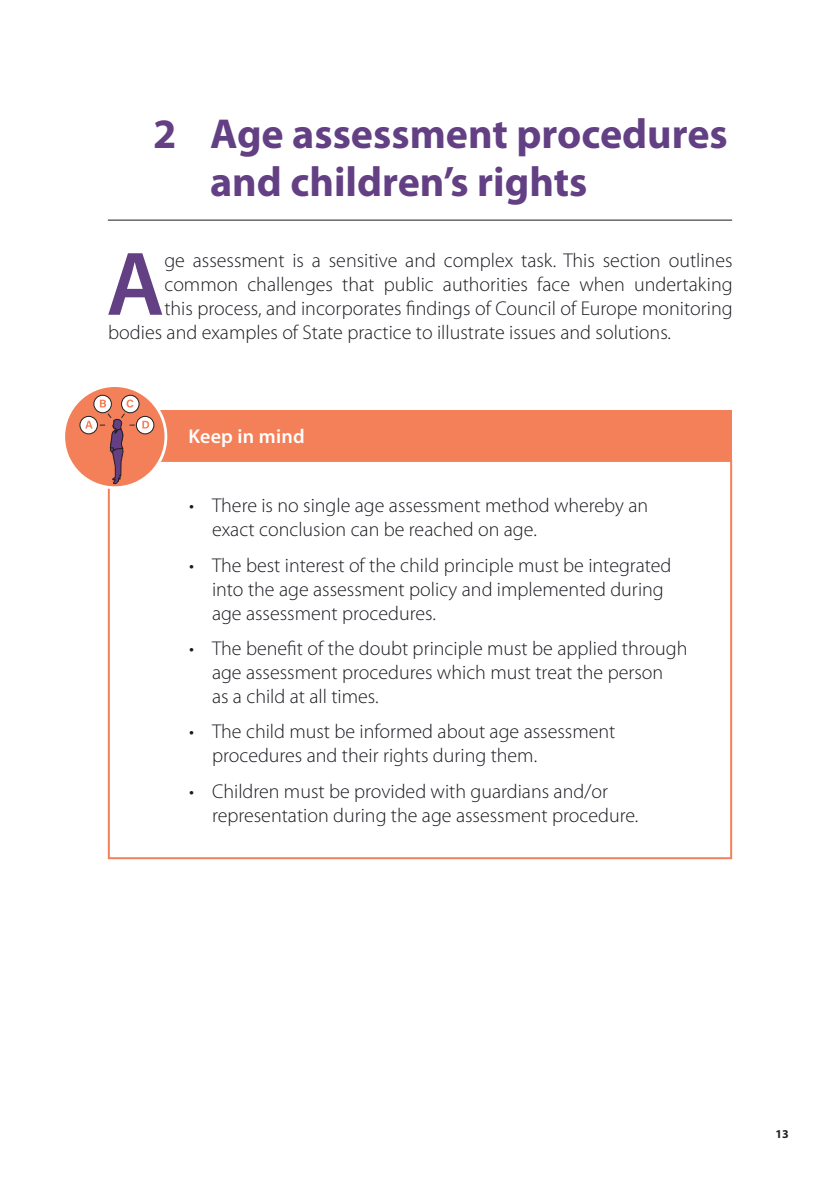
<style>
.page{position:relative;width:840px;height:1191px;background:#fff}
.page>*{position:absolute;margin:0;border:0;box-sizing:border-box;transform-origin:0 0}
.t1{font:600 91.2px "Myriad Pro";color:#633f84}
.t2{font:700 42px/48px "Myriad Pro";color:#633f84}
.t3{font:300 20px/24px "Myriad Pro";color:#1b1c22}
.t4{font:600 20px "Myriad Pro";letter-spacing:.01em;color:#fff}
.t5{font:700 12px "Myriad Pro";color:#231f20}
</style>
<div class="page">
<hr style="left:108px;top:220px;width:623px;height:1px;background:#1b1c22">
<div style="left:108px;top:410px;width:623px;height:50px;background:#f48059"></div>
<div style="left:108px;top:460px;width:623px;height:399px;border:2px solid #f48059"></div>
<div style="left:64px;top:385px;width:102px;height:103px;background:#f48059;border-radius:50%"></div>
<div style="left:62px;top:384px;width:105px;height:105px;border:3px solid #fff;border-radius:50%"></div>
<svg style="left:80px;top:416px;width:17px;height:18px"></svg>
<div style="left:79px;top:416px;width:19px;height:18px;border:1px solid #231f20;border-radius:50%"></div>
<svg style="left:136px;top:416px;width:18px;height:18px"></svg>
<div style="left:136px;top:416px;width:18px;height:18px;border:1px solid #231f20;border-radius:50%"></div>
<svg style="left:94px;top:395px;width:17px;height:18px"></svg>
<div style="left:93px;top:395px;width:19px;height:18px;border:1px solid #231f20;border-radius:50%"></div>
<svg style="left:85px;top:421px;width:8px;height:7px"></svg>
<svg style="left:99px;top:394px;width:50px;height:91px"></svg>
<h2 class="t2" style="left:210px;top:108px;width:519px;text-indent:-57px">2 Age assessment procedures and children’s rights</h2>
<h1 class="t1" style="left:106px;top:226px;width:60px">A</h1>
<p class="t3" style="left:164px;top:248px;width:569px">ge assessment is a sensitive and complex task. This section outlines</p>
<p class="t3" style="left:164px;top:272px;width:569px">common challenges that public authorities face when undertaking</p>
<p class="t3" style="left:164px;top:296px;width:569px">this process, and incorporates findings of Council of Europe monitoring</p>
<p class="t3" style="left:108px;top:320px;width:564px">bodies and examples of State practice to illustrate issues and solutions.</p>
<p class="t4" style="left:188px;top:423px;width:117px">Keep in mind</p>
<p class="t3" style="left:212px;top:493px;width:437px;text-indent:-23px">• There is no single age assessment method whereby an exact conclusion can be reached on age.</p>
<p class="t3" style="left:212px;top:553px;width:460px;text-indent:-23px">• The best interest of the child principle must be integrated into the age assessment policy and implemented during age assessment procedures.</p>
<p class="t3" style="left:212px;top:636px;width:476px;text-indent:-23px">• The benefit of the doubt principle must be applied through age assessment procedures which must treat the person<br>as a child at all times.</p>
<p class="t3" style="left:212px;top:719px;width:404px;text-indent:-23px">• The child must be informed about age assessment procedures and their rights during them.</p>
<p class="t3" style="left:212px;top:779px;width:427px;text-indent:-23px">• Children must be provided with guardians and/or representation during the age assessment procedure.</p>
<p class="t5" style="left:775px;top:1125px;width:15px">13</p>
</div>
